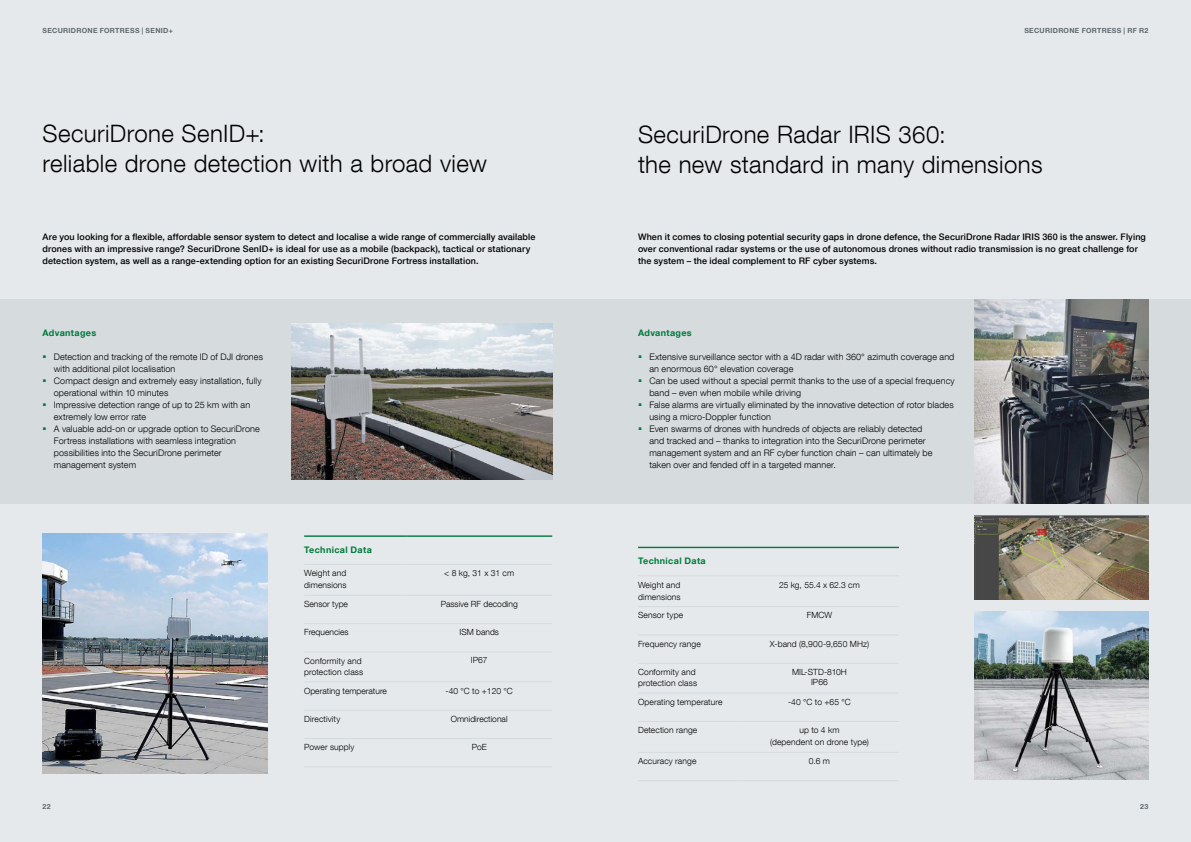
<style>
.page{position:relative;width:1191px;height:842px;background:#e6e9eb}
.page>*{position:absolute;margin:0;border:0;box-sizing:border-box;transform-origin:0 0}
.t1{font:300 24px/30px "Helvetica Neue LT Com";letter-spacing:.015em;color:#000}
.t2{font:300 9px/12px "Helvetica Neue LT Com";letter-spacing:.01em;color:#000}
.t3{font:500 9px/12px "Helvetica Neue LT Com";letter-spacing:.01em;color:#000}
.t4{font:700 9px "Helvetica Neue LT Com";letter-spacing:.04em;color:#007b3d}
.t5{font:300 8.5px/12px "Helvetica Neue LT Com";letter-spacing:.01em;color:#000}
.t6{font:700 7px "Helvetica Neue LT Com";letter-spacing:.045em;color:#5d686e}
</style>
<div class="page">
<div style="left:0;top:299px;width:595px;height:204px;background:#d6dbde"></div>
<div style="left:595px;top:300px;width:596px;height:204px;background:#d6dbde"></div>
<img style="left:291px;top:324px;width:262px;height:155px">
<img style="left:43px;top:533px;width:225px;height:240px">
<img style="left:974px;top:516px;width:174px;height:84px">
<img style="left:974px;top:612px;width:174px;height:168px">
<img style="left:974px;top:300px;width:174px;height:204px">
<hr style="left:304px;top:535px;width:102px;height:2px;background:#007b3d">
<hr style="left:406px;top:535px;width:146px;height:2px;background:#007b3d">
<hr style="left:304px;top:564px;width:102px;height:1px;background:#d6dbde">
<hr style="left:406px;top:564px;width:146px;height:1px;background:#d6dbde">
<hr style="left:304px;top:595px;width:102px;height:1px;background:#d6dbde">
<hr style="left:406px;top:595px;width:146px;height:1px;background:#d6dbde">
<hr style="left:304px;top:623px;width:102px;height:1px;background:#d6dbde">
<hr style="left:406px;top:623px;width:146px;height:1px;background:#d6dbde">
<hr style="left:304px;top:652px;width:102px;height:1px;background:#d6dbde">
<hr style="left:406px;top:652px;width:146px;height:1px;background:#d6dbde">
<hr style="left:304px;top:681px;width:102px;height:1px;background:#d6dbde">
<hr style="left:406px;top:681px;width:146px;height:1px;background:#d6dbde">
<hr style="left:304px;top:710px;width:102px;height:1px;background:#d6dbde">
<hr style="left:406px;top:710px;width:146px;height:1px;background:#d6dbde">
<hr style="left:304px;top:738px;width:102px;height:1px;background:#d6dbde">
<hr style="left:406px;top:738px;width:146px;height:1px;background:#d6dbde">
<hr style="left:304px;top:766px;width:102px;height:1px;background:#d6dbde">
<hr style="left:406px;top:766px;width:146px;height:1px;background:#d6dbde">
<hr style="left:638px;top:547px;width:102px;height:1px;background:#007b3d">
<hr style="left:740px;top:547px;width:159px;height:1px;background:#007b3d">
<hr style="left:638px;top:575px;width:102px;height:1px;background:#d6dbde">
<hr style="left:740px;top:575px;width:159px;height:1px;background:#d6dbde">
<hr style="left:638px;top:606px;width:102px;height:1px;background:#d6dbde">
<hr style="left:740px;top:606px;width:159px;height:1px;background:#d6dbde">
<hr style="left:638px;top:635px;width:102px;height:1px;background:#d6dbde">
<hr style="left:740px;top:635px;width:159px;height:1px;background:#d6dbde">
<hr style="left:638px;top:663px;width:102px;height:1px;background:#d6dbde">
<hr style="left:740px;top:663px;width:159px;height:1px;background:#d6dbde">
<hr style="left:638px;top:693px;width:102px;height:1px;background:#d6dbde">
<hr style="left:740px;top:693px;width:159px;height:1px;background:#d6dbde">
<hr style="left:638px;top:721px;width:102px;height:1px;background:#d6dbde">
<hr style="left:740px;top:721px;width:159px;height:1px;background:#d6dbde">
<hr style="left:638px;top:752px;width:102px;height:1px;background:#d6dbde">
<hr style="left:740px;top:752px;width:159px;height:1px;background:#d6dbde">
<hr style="left:638px;top:780px;width:102px;height:1px;background:#d6dbde">
<hr style="left:740px;top:780px;width:159px;height:1px;background:#d6dbde">
<p class="t6" style="left:43px;top:26px;width:132px">SECURIDRONE FORTRESS | SENID+</p>
<p class="t6" style="left:1024px;top:26px;width:126px">SECURIDRONE FORTRESS | RF R2</p>
<h1 class="t1" style="left:43px;top:118px;width:446px">SecuriDrone SenID+:<br>reliable drone detection with a broad view</h1>
<p class="t3" style="left:43px;top:230px;width:494px">Are you looking for a flexible, affordable sensor system to detect and localise a wide range of commercially available drones with an impressive range? SecuriDrone SenID+ is ideal for use as a mobile (backpack), tactical or stationary detection system, as well as a range-extending option for an existing SecuriDrone Fortress installation.</p>
<p class="t4" style="left:43px;top:327px;width:55px">Advantages</p>
<p class="t2" style="left:54px;top:350px;width:211px">Detection and tracking of the remote ID of DJI drones with additional pilot localisation<br>Compact design and extremely easy installation, fully operational within 10 minutes<br>Impressive detection range of up to 25 km with an extremely low error rate<br>A valuable add-on or upgrade option to SecuriDrone Fortress installations with seamless integration possibilities into the SecuriDrone perimeter management system</p>
<p class="t4" style="left:304px;top:544px;width:69px">Technical Data</p>
<p class="t5" style="left:304px;top:567px;width:44px">Weight and dimensions</p>
<p class="t5" style="left:444px;top:567px;width:71px">&lt; 8 kg, 31 x 31 cm</p>
<p class="t5" style="left:304px;top:598px;width:45px">Sensor type</p>
<p class="t5" style="left:441px;top:598px;width:78px">Passive RF decoding</p>
<p class="t5" style="left:304px;top:626px;width:46px">Frequencies</p>
<p class="t5" style="left:459px;top:626px;width:41px">ISM bands</p>
<p class="t5" style="left:304px;top:655px;width:61px;line-height:11px">Conformity and protection class</p>
<p class="t5" style="left:471px;top:654px;width:18px">IP67</p>
<p class="t5" style="left:304px;top:684px;width:84px">Operating temperature</p>
<p class="t5" style="left:445px;top:684px;width:69px">-40 °C to +120 °C</p>
<p class="t5" style="left:304px;top:713px;width:38px">Directivity</p>
<p class="t5" style="left:451px;top:713px;width:58px">Omnidirectional</p>
<p class="t5" style="left:304px;top:741px;width:52px">Power supply</p>
<p class="t5" style="left:471px;top:741px;width:17px">PoE</p>
<h1 class="t1" style="left:638px;top:119px;width:406px">SecuriDrone Radar IRIS 360:<br>the new standard in many dimensions</h1>
<p class="t3" style="left:638px;top:230px;width:509px">When it comes to closing potential security gaps in drone defence, the SecuriDrone Radar IRIS 360 is the answer. Flying over conventional radar systems or the use of autonomous drones without radio transmission is no great challenge for the system – the ideal complement to RF cyber systems.</p>
<p class="t4" style="left:638px;top:327px;width:55px">Advantages</p>
<p class="t2" style="left:649px;top:350px;width:307px">Extensive surveillance sector with a 4D radar with 360° azimuth coverage and an enormous 60° elevation coverage<br>Can be used without a special permit thanks to the use of a special frequency band – even when mobile while driving<br>False alarms are virtually eliminated by the innovative detection of rotor blades using a micro-Doppler function<br>Even swarms of drones with hundreds of objects are reliably detected<br>and tracked and – thanks to integration into the SecuriDrone perimeter management system and an RF cyber function chain – can ultimately be taken over and fended off in a targeted manner.</p>
<p class="t4" style="left:638px;top:555px;width:69px">Technical Data</p>
<p class="t5" style="left:638px;top:578px;width:44px">Weight and dimensions</p>
<p class="t5" style="left:779px;top:578px;width:82px">25 kg, 55.4 x 62.3 cm</p>
<p class="t5" style="left:638px;top:609px;width:47px">Sensor type</p>
<p class="t5" style="left:806px;top:609px;width:27px">FMCW</p>
<p class="t5" style="left:638px;top:637px;width:64px">Frequency range</p>
<p class="t5" style="left:770px;top:637px;width:101px">X-band (8,900-9,650 MHz)</p>
<p class="t5" style="left:638px;top:666px;width:61px;line-height:11px">Conformity and protection class</p>
<p class="t5" style="left:792px;top:667px;width:56px;line-height:10.4px;text-align:center">MIL-STD-810H<br>IP66</p>
<p class="t5" style="left:638px;top:696px;width:86px">Operating temperature</p>
<p class="t5" style="left:788px;top:696px;width:64px">-40 °C to +65 °C</p>
<p class="t5" style="left:638px;top:724px;width:61px">Detection range</p>
<p class="t5" style="left:770px;top:724px;width:100px;text-align:center">up to 4 km<br>(dependent on drone type)</p>
<p class="t5" style="left:638px;top:755px;width:60px">Accuracy range</p>
<p class="t5" style="left:809px;top:755px;width:23px">0.6 m</p>
<p class="t6" style="left:43px;top:802px;width:10px">22</p>
<p class="t6" style="left:1140px;top:802px;width:10px">23</p>
</div>
